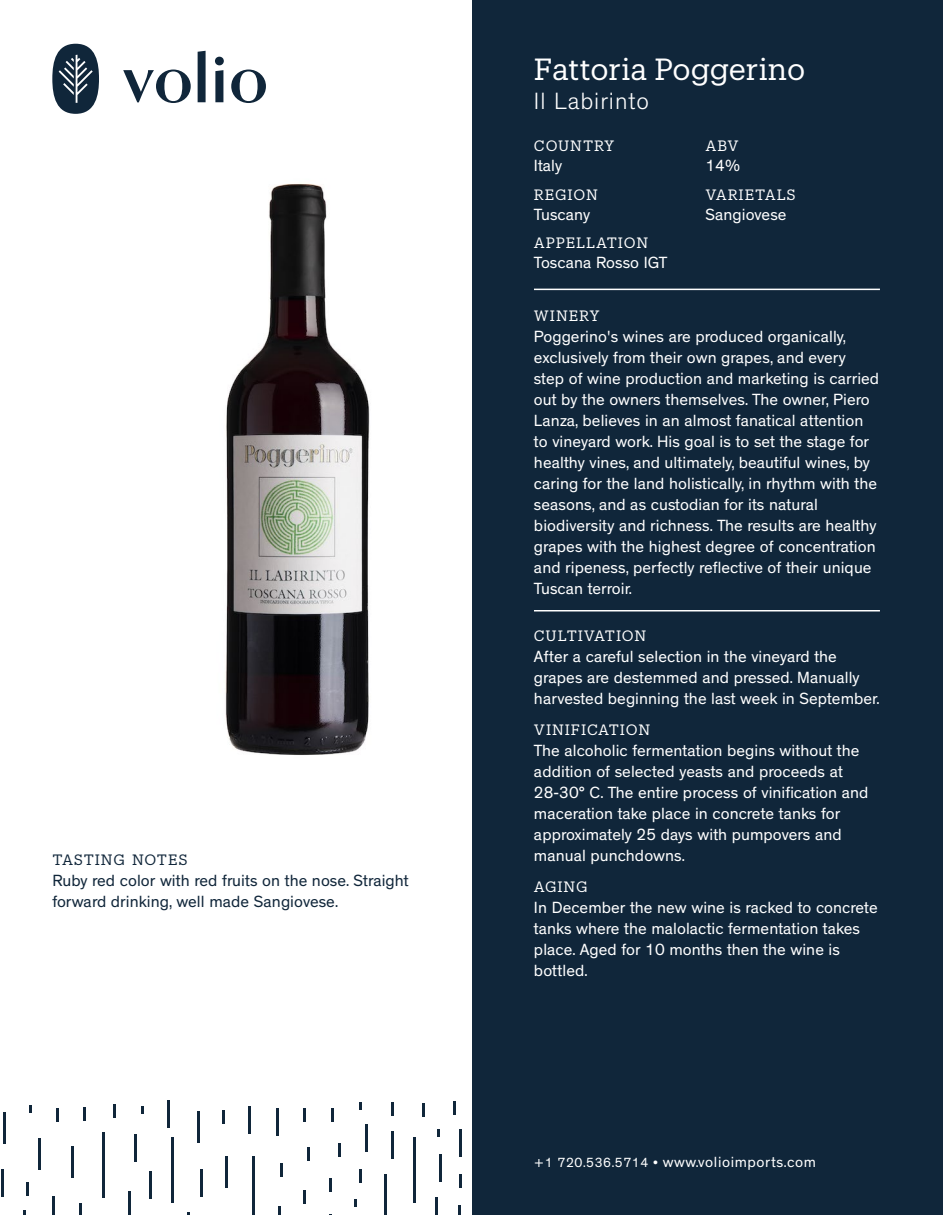
<style>
.page{position:relative;width:945px;height:1215px;background:#fff}
.page>*{position:absolute;margin:0;border:0;box-sizing:border-box;transform-origin:0 0}
.t1{font:30px "Produkt";letter-spacing:-.005em;color:#fff}
.t2{font:300 24px "Theinhardt";letter-spacing:.04em;color:#fff}
.t3{font:16.5px/21px "Theinhardt";letter-spacing:.005em;color:#fff}
.t4{font:16.5px/21px "Theinhardt";letter-spacing:.005em;color:#10263a}
.t5{font:15px "Theinhardt";letter-spacing:.04em;color:#fff}
.t6{font:14.7px "Produkt";letter-spacing:.06em;color:#fff}
.t7{font:14.7px "Produkt";letter-spacing:.045em;color:#10263a}
.s1{font-size:13.5px}
</style>
<div class="page">
<img style="left:225px;top:184px;width:145px;height:571px">
<div style="left:472px;top:0;width:471px;height:1215px;background:#10263a"></div>
<svg style="left:52px;top:44px;width:47px;height:70px"></svg>
<svg style="left:198px;top:51px;width:8px;height:51px"></svg>
<svg style="left:215px;top:57px;width:9px;height:45px"></svg>
<svg style="left:123px;top:70px;width:68px;height:33px"></svg>
<svg style="left:231px;top:70px;width:35px;height:33px"></svg>
<hr style="left:276px;top:1109px;width:3px;height:27px;background:#10263a">
<hr style="left:248px;top:1106px;width:3px;height:27px;background:#10263a">
<hr style="left:1px;top:1170px;width:3px;height:27px;background:#10263a">
<hr style="left:128px;top:1191px;width:3px;height:24px;background:#10263a">
<hr style="left:439px;top:1154px;width:2px;height:27px;background:#10263a">
<hr style="left:200px;top:1169px;width:2px;height:27px;background:#10263a">
<hr style="left:168px;top:1100px;width:2px;height:27px;background:#10263a">
<hr style="left:134px;top:1134px;width:3px;height:27px;background:#10263a">
<hr style="left:391px;top:1132px;width:3px;height:27px;background:#10263a">
<hr style="left:459px;top:1129px;width:3px;height:27px;background:#10263a">
<hr style="left:149px;top:1171px;width:3px;height:27px;background:#10263a">
<hr style="left:365px;top:1124px;width:3px;height:27px;background:#10263a">
<hr style="left:252px;top:1156px;width:3px;height:59px;background:#10263a">
<svg style="left:435px;top:1197px;width:2px;height:18px"></svg>
<svg style="left:278px;top:1206px;width:2px;height:9px"></svg>
<hr style="left:172px;top:1137px;width:2px;height:66px;background:#10263a">
<hr style="left:384px;top:1174px;width:3px;height:41px;background:#10263a">
<hr style="left:52px;top:1196px;width:3px;height:19px;background:#10263a">
<svg style="left:458px;top:1206px;width:3px;height:9px"></svg>
<hr style="left:414px;top:1137px;width:2px;height:65px;background:#10263a">
<hr style="left:102px;top:1132px;width:3px;height:66px;background:#10263a">
<hr style="left:113px;top:1104px;width:3px;height:14px;background:#10263a">
<hr style="left:391px;top:1102px;width:3px;height:14px;background:#10263a">
<svg style="left:303px;top:1191px;width:3px;height:13px"></svg>
<svg style="left:79px;top:1203px;width:3px;height:12px"></svg>
<svg style="left:330px;top:1178px;width:2px;height:13px"></svg>
<svg style="left:359px;top:1169px;width:3px;height:13px"></svg>
<svg style="left:83px;top:1107px;width:3px;height:13px"></svg>
<svg style="left:338px;top:1144px;width:3px;height:13px"></svg>
<svg style="left:459px;top:1175px;width:3px;height:13px"></svg>
<svg style="left:281px;top:1163px;width:2px;height:14px"></svg>
<hr style="left:307px;top:1147px;width:3px;height:14px;background:#10263a">
<hr style="left:56px;top:1108px;width:3px;height:14px;background:#10263a">
<hr style="left:331px;top:1108px;width:3px;height:14px;background:#10263a">
<hr style="left:222px;top:1110px;width:3px;height:14px;background:#10263a">
<svg style="left:454px;top:1102px;width:2px;height:13px"></svg>
<hr style="left:26px;top:1182px;width:3px;height:14px;background:#10263a">
<svg style="left:422px;top:1104px;width:3px;height:13px"></svg>
<hr style="left:303px;top:1108px;width:3px;height:14px;background:#10263a">
<hr style="left:198px;top:1111px;width:2px;height:31px;background:#10263a">
<hr style="left:38px;top:1138px;width:3px;height:31px;background:#10263a">
<hr style="left:71px;top:1147px;width:2px;height:31px;background:#10263a">
<hr style="left:3px;top:1112px;width:3px;height:31px;background:#10263a">
<hr style="left:226px;top:1157px;width:2px;height:31px;background:#10263a">
<svg style="left:438px;top:1129px;width:2px;height:8px"></svg>
<svg style="left:354px;top:1199px;width:3px;height:8px"></svg>
<svg style="left:29px;top:1106px;width:3px;height:7px"></svg>
<svg style="left:141px;top:1106px;width:3px;height:7px"></svg>
<svg style="left:359px;top:1102px;width:3px;height:8px"></svg>
<hr style="left:534px;top:289px;width:346px;height:1px;background:#fff">
<hr style="left:534px;top:610px;width:346px;height:2px;background:#fff">
<p class="t7" style="left:52px;top:849px;width:137px">TASTING NOTES</p>
<p class="t4" style="left:52px;top:870px;width:358px">Ruby red color with red fruits on the nose. Straight forward drinking, well made Sangiovese.</p>
<h1 class="t1" style="left:534px;top:49px;width:273px">Fattoria Poggerino</h1>
<h2 class="t2" style="left:534px;top:87px;width:117px">Il Labirinto</h2>
<p class="t6" style="left:534px;top:135px;width:82px">COUNTRY</p>
<p class="t3" style="left:534px;top:156px;width:30px">Italy</p>
<p class="t6" style="left:534px;top:184px;width:66px">REGION</p>
<p class="t3" style="left:534px;top:205px;width:58px">Tuscany</p>
<p class="t6" style="left:534px;top:232px;width:116px">APPELLATION</p>
<p class="t3" style="left:534px;top:253px;width:135px">Toscana Rosso IGT</p>
<p class="t6" style="left:705px;top:135px;width:35px">ABV</p>
<p class="t3" style="left:705px;top:156px;width:36px">14%</p>
<p class="t6" style="left:705px;top:184px;width:92px">VARIETALS</p>
<p class="t3" style="left:705px;top:205px;width:83px">Sangiovese</p>
<p class="t6" style="left:534px;top:305px;width:67px">WINERY</p>
<p class="t3" style="left:534px;top:326px;width:347px">Poggerino's wines are produced organically, exclusively from their own grapes, and every step of wine production and marketing is carried out by the owners themselves. The owner, Piero Lanza, believes in an almost fanatical attention to vineyard work. His goal is to set the stage for healthy vines, and ultimately, beautiful wines, by caring for the land holistically, in rhythm with the seasons, and as custodian for its natural biodiversity and richness. The results are healthy grapes with the highest degree of concentration and ripeness, perfectly reflective of their unique Tuscan terroir.</p>
<p class="t6" style="left:534px;top:625px;width:114px">CULTIVATION</p>
<p class="t3" style="left:534px;top:646px;width:347px">After a careful selection in the vineyard the grapes are destemmed and pressed. Manually harvested beginning the last week in September.</p>
<p class="t6" style="left:534px;top:719px;width:118px">VINIFICATION</p>
<p class="t3" style="left:534px;top:740px;width:336px">The alcoholic fermentation begins without the addition of selected yeasts and proceeds at 28-30° C. The entire process of vinification and maceration take place in concrete tanks for approximately 25 days with pumpovers and manual punchdowns.</p>
<p class="t6" style="left:534px;top:876px;width:55px">AGING</p>
<p class="t3" style="left:534px;top:897px;width:345px">In December the new wine is racked to concrete tanks where the malolactic fermentation takes place. Aged for 10 months then the wine is bottled.</p>
<p class="t5" style="left:534px;top:1153px;width:284px"><span class="s1">+1 720.536.5714 •</span> www.volioimports.com</p>
</div>
